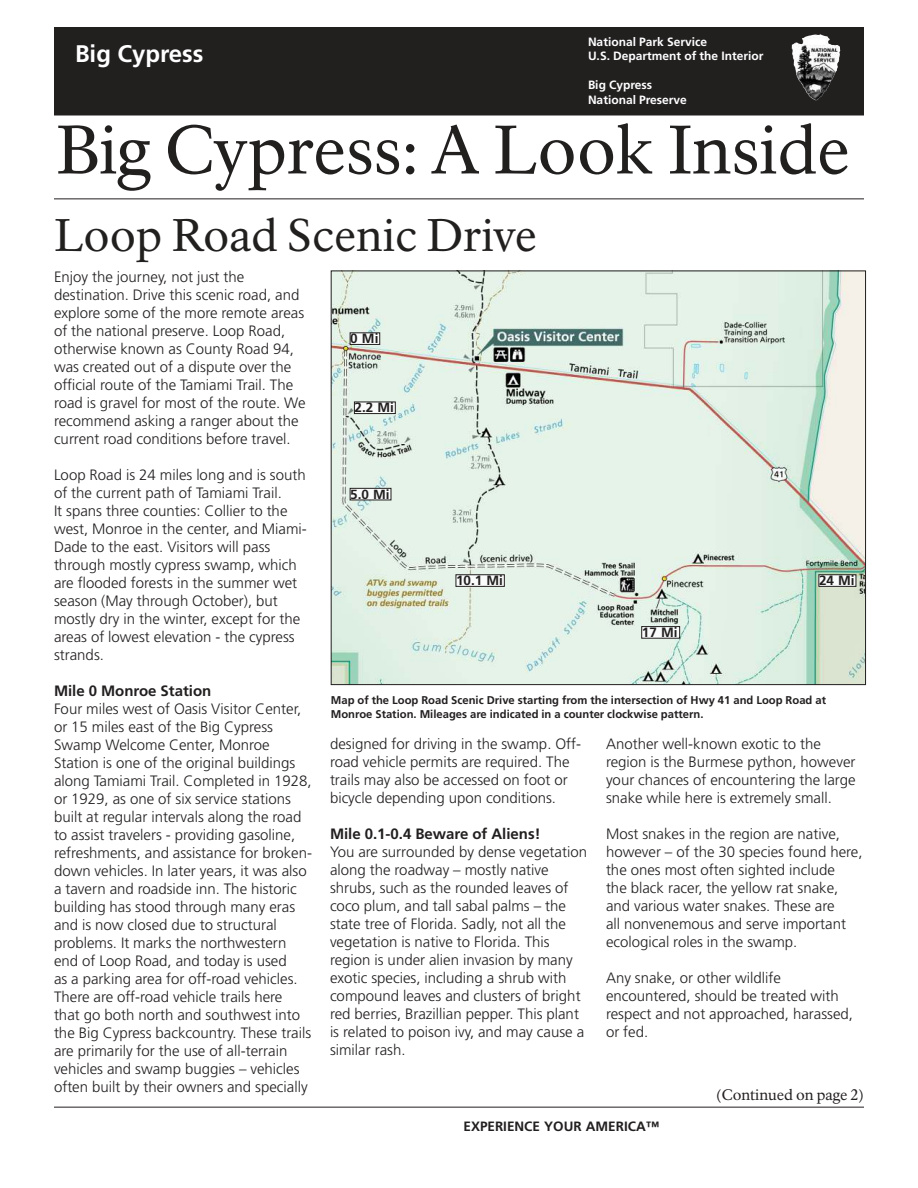
<style>
.page{position:relative;width:918px;height:1188px;background:#fff}
.page>*{position:absolute;margin:0;border:0;box-sizing:border-box;transform-origin:0 0}
.t1{font:67.5px "NPS Rawlinson OT";letter-spacing:-.01em;color:#221f1f}
.t2{font:45px "NPS Rawlinson OT";color:#221f1f}
.t3{font:700 24px "Frutiger LT Std";color:#fff}
.t4{font:300 15px/18px "Frutiger LT Std";color:#221f1f}
.t5{font:700 15px "Frutiger LT Std";color:#221f1f}
.t6{font:15px "NPS Rawlinson OT";color:#221f1f}
.t7{font:700 13.5px "Frutiger LT Std";color:#221f1f}
.t8{font:700 13.2px "Frutiger LT Std";color:#221f1f}
.t9{font:700 12px/14.4px "Frutiger LT Std";color:#fff}
.t10{font:700 11.25px/13.5px "Frutiger LT Std";color:#221f1f}
</style>
<div class="page">
<img style="left:333px;top:273px;width:531px;height:410px">
<div style="left:55px;top:28px;width:808px;height:87px;background:#221f1f"></div>
<div style="left:54px;top:27px;width:810px;height:88px;border:2px solid #221f1f"></div>
<hr style="left:54px;top:199px;width:810px;height:1px;background:#221f1f">
<hr style="left:54px;top:1107px;width:810px;height:1px;background:#221f1f">
<img style="left:791px;top:34px;width:34px;height:66px">
<div style="left:819px;top:575px;width:37px;height:11px;background:#fafbfb"></div>
<div style="left:819px;top:575px;width:37px;height:12px;border:1px solid #221f1f"></div>
<div style="left:350px;top:333px;width:30px;height:11px;background:#fafbfb"></div>
<div style="left:350px;top:333px;width:30px;height:12px;border:1px solid #221f1f"></div>
<div style="left:354px;top:402px;width:41px;height:12px;background:#fafbfb"></div>
<div style="left:354px;top:402px;width:42px;height:12px;border:1px solid #221f1f"></div>
<div style="left:456px;top:575px;width:48px;height:11px;background:#fafbfb"></div>
<div style="left:456px;top:575px;width:49px;height:12px;border:1px solid #221f1f"></div>
<div style="left:350px;top:488px;width:41px;height:12px;background:#fafbfb"></div>
<div style="left:350px;top:488px;width:41px;height:12px;border:1px solid #221f1f"></div>
<div style="left:642px;top:627px;width:38px;height:11px;background:#fafbfb"></div>
<div style="left:642px;top:626px;width:38px;height:12px;border:1px solid #221f1f"></div>
<h3 class="t3" style="left:75px;top:44px;width:130px">Big Cypress</h3>
<p class="t9" style="left:588px;top:35px;width:177px">National Park Service<br>U.S. Department of the Interior</p>
<p class="t9" style="left:588px;top:78px;width:100px;line-height:15px">Big Cypress<br>National Preserve</p>
<h1 class="t1" style="left:56px;top:123px;width:796px">Big Cypress: A Look Inside</h1>
<h2 class="t2" style="left:54px;top:217px;width:484px">Loop Road Scenic Drive</h2>
<p class="t4" style="left:54px;top:269px;width:253px">Enjoy the journey, not just the destination. Drive this scenic road, and explore some of the more remote areas of the national preserve. Loop Road, otherwise known as County Road 94, was created out of a dispute over the official route of the Tamiami Trail. The road is gravel for most of the route. We recommend asking a ranger about the current road conditions before travel.</p>
<p class="t4" style="left:54px;top:467px;width:254px">Loop Road is 24 miles long and is south of the current path of Tamiami Trail.<br>It spans three counties: Collier to the west, Monroe in the center, and Miami-Dade to the east. Visitors will pass through mostly cypress swamp, which are flooded forests in the summer wet season (May through October), but mostly dry in the winter, except for the areas of lowest elevation - the cypress strands.</p>
<p class="t5" style="left:54px;top:684px;width:159px">Mile 0 Monroe Station</p>
<p class="t4" style="left:54px;top:701px;width:260px">Four miles west of Oasis Visitor Center, or 15 miles east of the Big Cypress Swamp Welcome Center, Monroe Station is one of the original buildings along Tamiami Trail. Completed in 1928, or 1929, as one of six service stations built at regular intervals along the road to assist travelers - providing gasoline, refreshments, and assistance for broken&shy;down vehicles. In later years, it was also a tavern and roadside inn. The historic building has stood through many eras and is now closed due to structural problems. It marks the northwestern end of Loop Road, and today is used<br>as a parking area for off-road vehicles.<br>There are off-road vehicle trails here<br>that go both north and southwest into the Big Cypress backcountry. These trails are primarily for the use of all-terrain vehicles and swamp buggies – vehicles often built by their owners and specially</p>
<p class="t7" style="left:350px;top:333px;width:30px">0 Mi</p>
<p class="t7" style="left:355px;top:402px;width:41px">2.2 Mi</p>
<p class="t8" style="left:350px;top:489px;width:41px">5.0 Mi</p>
<p class="t7" style="left:456px;top:575px;width:48px">10.1 Mi</p>
<p class="t7" style="left:642px;top:627px;width:37px">17 Mi</p>
<p class="t7" style="left:819px;top:575px;width:37px">24 Mi</p>
<p class="t10" style="left:331px;top:695px;width:497px">Map of the Loop Road Scenic Drive starting from the intersection of Hwy 41 and Loop Road at<br>Monroe Station. Mileages are indicated in a counter clockwise pattern.</p>
<p class="t4" style="left:330px;top:736px;width:253px">designed for driving in the swamp. Off&shy;road vehicle permits are required. The trails may also be accessed on foot or bicycle depending upon conditions.</p>
<p class="t5" style="left:330px;top:828px;width:212px">Mile 0.1-0.4 Beware of Aliens!</p>
<p class="t4" style="left:330px;top:844px;width:259px">You are surrounded by dense vegetation along the roadway – mostly native shrubs, such as the rounded leaves of coco plum, and tall sabal palms – the state tree of Florida. Sadly, not all the vegetation is native to Florida. This region is under alien invasion by many exotic species, including a shrub with compound leaves and clusters of bright red berries, Brazillian pepper. This plant is related to poison ivy, and may cause a similar rash.</p>
<p class="t4" style="left:606px;top:736px;width:251px">Another well-known exotic to the region is the Burmese python, however your chances of encountering the large snake while here is extremely small.</p>
<p class="t4" style="left:606px;top:826px;width:258px">Most snakes in the region are native, however – of the 30 species found here, the ones most often sighted include<br>the black racer, the yellow rat snake, and various water snakes. These are<br>all nonvenemous and serve important ecological roles in the swamp.</p>
<p class="t4" style="left:606px;top:970px;width:249px">Any snake, or other wildlife encountered, should be treated with respect and not approached, harassed, or fed.</p>
<p class="t6" style="left:716px;top:1089px;width:149px">(Continued on page 2)</p>
<p class="t7" style="left:464px;top:1120px;width:197px">EXPERIENCE YOUR AMERICA™</p>
</div>
